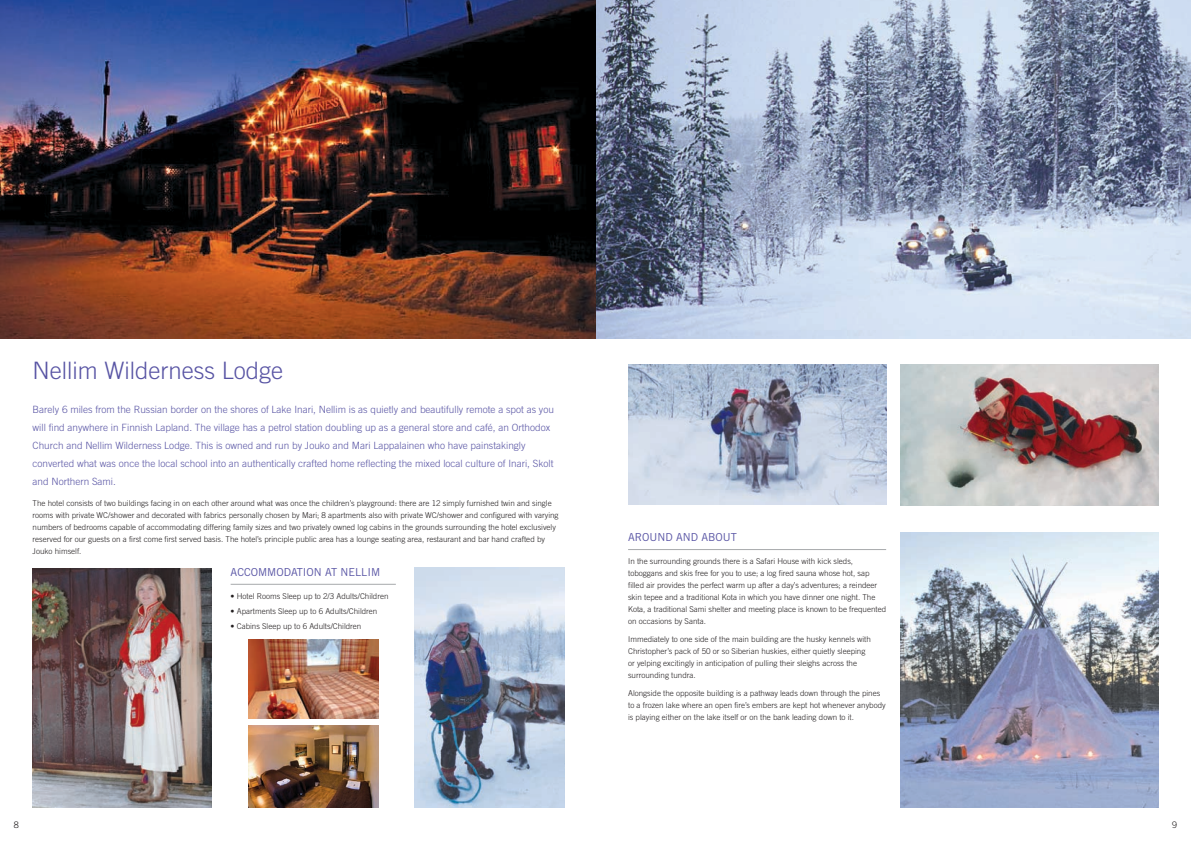
<style>
.page{position:relative;width:1191px;height:842px;background:#fff}
.page>*{position:absolute;margin:0;border:0;box-sizing:border-box;transform-origin:0 0}
.t1{font:300 24px "Trade Gothic";color:#5854a4}
.t2{font:11px "Trade Gothic";color:#5854a4}
.t3{font:300 10px/18px "Trade Gothic";color:#5854a4}
.t4{font:300 9px "Trade Gothic";color:#231f20}
.t5{font:300 8px/12px "Trade Gothic";color:#231f20}
</style>
<div class="page">
<img style="left:596px;top:0;width:595px;height:338px">
<hr style="left:628px;top:549px;width:258px;height:1px;background:#a7a9ac">
<img style="left:900px;top:532px;width:258px;height:276px">
<img style="left:628px;top:364px;width:258px;height:141px">
<img style="left:900px;top:364px;width:258px;height:142px">
<img style="left:0;top:0;width:596px;height:338px">
<hr style="left:231px;top:584px;width:165px;height:1px;background:#a7a9ac">
<img style="left:33px;top:568px;width:179px;height:240px">
<img style="left:415px;top:568px;width:149px;height:240px">
<img style="left:248px;top:639px;width:130px;height:79px">
<img style="left:248px;top:726px;width:130px;height:82px">
<h1 class="t1" style="left:33px;top:356px;width:252px">Nellim Wilderness Lodge</h1>
<p class="t3" style="left:33px;top:401px;width:523px">Barely 6 miles from the Russian border on the shores of Lake Inari, Nellim is as quietly and beautifully remote a spot as you will find anywhere in Finnish Lapland. The village has a petrol station doubling up as a general store and café, an Orthodox Church and Nellim Wilderness Lodge. This is owned and run by Jouko and Mari Lappalainen who have painstakingly converted what was once the local school into an authentically crafted home reflecting the mixed local culture of Inari, Skolt and Northern Sami.</p>
<p class="t5" style="left:33px;top:497px;width:527px">The hotel consists of two buildings facing in on each other around what was once the children’s playground: there are 12 simply furnished twin and single rooms with private WC/shower and decorated with fabrics personally chosen by Mari; 8 apartments also with private WC/shower and configured with varying numbers of bedrooms capable of accommodating differing family sizes and two privately owned log cabins in the grounds surrounding the hotel exclusively reserved for our guests on a first come first served basis. The hotel’s principle public area has a lounge seating area, restaurant and bar hand crafted by Jouko himself.</p>
<h2 class="t2" style="left:231px;top:565px;width:151px">ACCOMMODATION AT NELLIM</h2>
<p class="t5" style="left:231px;top:590px;width:159px">• Hotel Rooms Sleep up to 2/3 Adults/Children</p>
<p class="t5" style="left:231px;top:605px;width:148px">• Apartments Sleep up to 6 Adults/Children</p>
<p class="t5" style="left:231px;top:620px;width:132px">• Cabins Sleep up to 6 Adults/Children</p>
<p class="t4" style="left:14px;top:820px;width:7px">8</p>
<h2 class="t2" style="left:628px;top:530px;width:110px">AROUND AND ABOUT</h2>
<p class="t5" style="left:628px;top:555px;width:259px">In the surrounding grounds there is a Safari House with kick sleds, toboggans and skis free for you to use; a log fired sauna whose hot, sap filled air provides the perfect warm up after a day’s adventures; a reindeer skin tepee and a traditional Kota in which you have dinner one night. The Kota, a traditional Sami shelter and meeting place is known to be frequented on occasions by Santa.</p>
<p class="t5" style="left:628px;top:633px;width:244px">Immediately to one side of the main building are the husky kennels with Christopher’s pack of 50 or so Siberian huskies, either quietly sleeping or yelping excitingly in anticipation of pulling their sleighs across the surrounding tundra.</p>
<p class="t5" style="left:628px;top:686px;width:259px">Alongside the opposite building is a pathway leads down through the pines to a frozen lake where an open fire’s embers are kept hot whenever anybody is playing either on the lake itself or on the bank leading down to it.</p>
<p class="t4" style="left:1172px;top:820px;width:7px">9</p>
</div>
